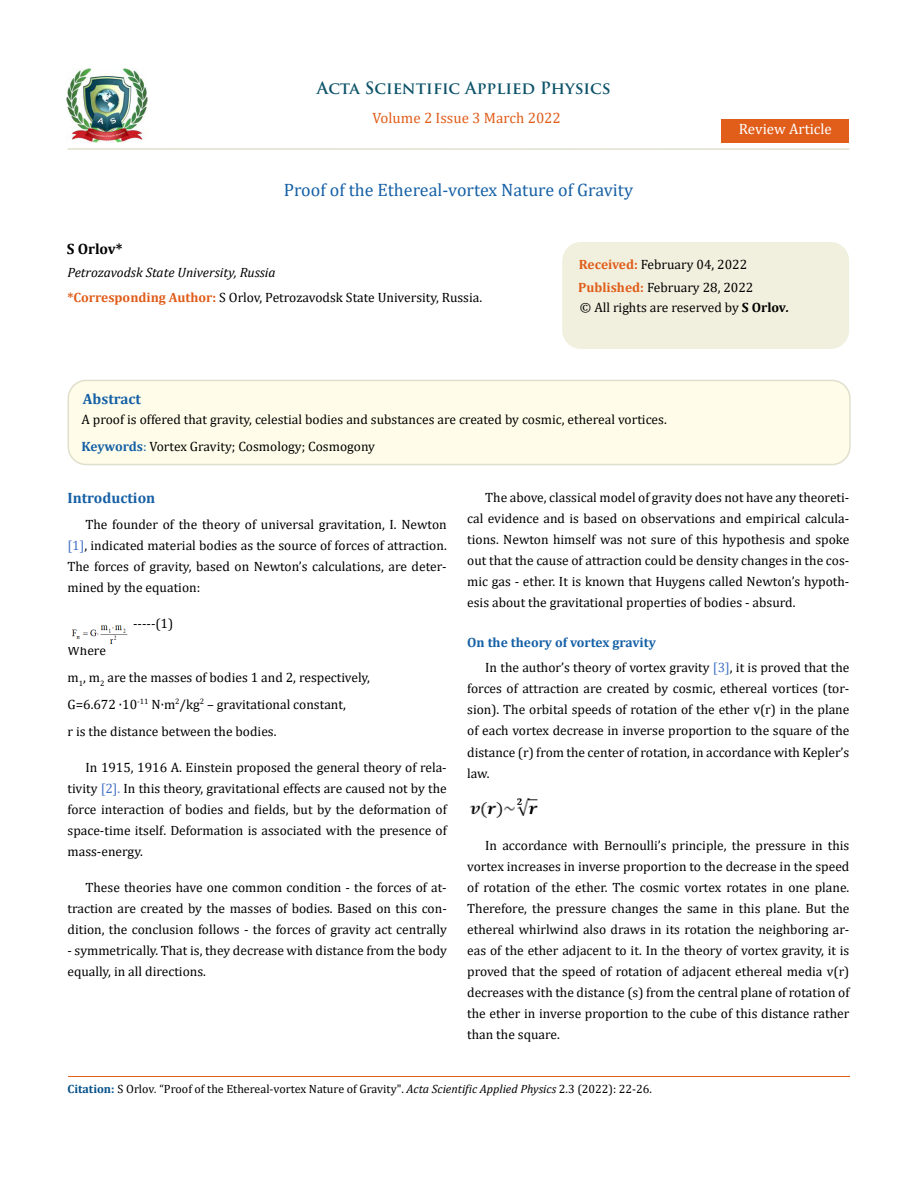
<style>
.page{position:relative;width:917px;height:1188px;background:#fff}
.page>*{position:absolute;margin:0;border:0;box-sizing:border-box;transform-origin:0 0}
.t1{font:18px "Cambria";color:#1560a6}
.t2{font:700 16.5px "Trajan Pro";color:#0e546a}
.t3{font:15px "Cambria";color:#e05d1a}
.t4{font:700 15px "Cambria";color:#1560a6}
.t5{font:15px "Cambria";color:#fff}
.t6{font:700 15px "Cambria";color:#000}
.t7{font:13.5px/21px "Cambria";color:#000}
.t8{font:12px "Cambria";color:#000}
.s1{font-style:italic}
.s2{font-weight:700;color:#e05d1a}
.s3{font-weight:700}
.s4{font-weight:700;font-style:italic}
.s5{font-weight:700;color:#1560a6}
.s6{color:#1560a6}
.s7{color:#4472c4}
.s8{font-weight:700;color:#035089}
</style>
<div class="page">
<img style="left:67px;top:68px;width:80px;height:74px">
<div style="left:721px;top:119px;width:128px;height:23px;background:#e05d1a"></div>
<div style="left:563px;top:243px;width:285px;height:105px;background:#f1f0de;border-radius:18px"></div>
<div style="left:562px;top:242px;width:287px;height:107px;border:2px solid #f1f0de;border-radius:18px"></div>
<div style="left:68px;top:380px;width:781px;height:85px;background:#fffde9;border-radius:18px"></div>
<div style="left:67px;top:380px;width:783px;height:85px;border:2px solid #e0dfcd;border-radius:18px"></div>
<img style="left:72px;top:625px;width:56px;height:19px">
<img style="left:469px;top:798px;width:69px;height:20px">
<hr style="left:68px;top:1076px;width:781px;height:1px;background:#e05d1a">
<hr style="left:67px;top:148px;width:782px;height:2px;background:#e0dfcd">
<p class="t2" style="left:317px;top:77px;width:295px">Acta Scientific Applied Physics</p>
<p class="t3" style="left:372px;top:109px;width:190px">Volume 2 Issue 3 March 2022</p>
<h1 class="t1" style="left:284px;top:180px;width:350px">Proof of the Ethereal-vortex Nature of Gravity</h1>
<p class="t5" style="left:739px;top:120px;width:94px">Review Article</p>
<p class="t6" style="left:67px;top:239px;width:57px">S Orlov*</p>
<p class="t7" style="left:67px;top:260px;width:416px;line-height:24.6px"><span class="s1">Petrozavodsk State University, Russia<br></span><span class="s2">*Corresponding Author:</span> S Orlov, Petrozavodsk State University, Russia.</p>
<p class="t7" style="left:578px;top:253px;width:177px;line-height:23px"><span class="s2">Received:</span> February 04, 2022<br><span class="s2">Published:</span> February 28, 2022</p>
<p class="t7" style="left:580px;top:297px;width:211px">© All rights are reserved by <span class="s3">S Orlov</span><span class="s4">.</span></p>
<p class="t4" style="left:83px;top:388px;width:60px">Abstract</p>
<p class="t7" style="left:81px;top:405px;width:586px;line-height:27px">A proof is offered that gravity, celestial bodies and substances are created by cosmic, ethereal vortices.<br><span class="s5">Keywords</span><span class="s6">:</span> Vortex Gravity; Cosmology; Cosmogony</p>
<p class="t4" style="left:67px;top:488px;width:89px">Introduction</p>
<p class="t7" style="left:67px;top:514px;width:381px;text-align:justify;text-indent:18px">The founder of the theory of universal gravitation, I. Newton <span class="s7">[1]</span>, indicated material bodies as the source of forces of attraction.<br>The forces of gravity, based on Newton’s calculations, are deter&shy;mined by the equation:</p>
<p class="t7" style="left:133px;top:613px;width:42px">-----(1)</p>
<p class="t7" style="left:67px;top:637px;width:304px;line-height:27px">Where<br>m<sub>1</sub>, m<sub>2</sub> are the masses of bodies 1 and 2, respectively, G=6.672 ∙10<sup>-11</sup> N∙m<sup>2</sup>/kg<sup>2</sup> – gravitational constant,<br>r is the distance between the bodies.</p>
<p class="t7" style="left:67px;top:757px;width:381px;text-align:justify;text-indent:18px">In 1915, 1916 A. Einstein proposed the general theory of rela&shy;tivity <span class="s7">[2].</span> In this theory, gravitational effects are caused not by the force interaction of bodies and fields, but by the deformation of space-time itself. Deformation is associated with the presence of mass-energy.</p>
<p class="t7" style="left:67px;top:877px;width:381px;text-align:justify;text-indent:18px">These theories have one common condition - the forces of at&shy;traction are created by the masses of bodies. Based on this con&shy;dition, the conclusion follows - the forces of gravity act centrally</p>
<p class="t7" style="left:67px;top:940px;width:381px">- symmetrically. That is, they decrease with distance from the body equally, in all directions.</p>
<p class="t7" style="left:467px;top:487px;width:384px;text-align:justify;text-indent:18px">The above, classical model of gravity does not have any theoreti&shy;cal evidence and is based on observations and empirical calcula&shy;tions. Newton himself was not sure of this hypothesis and spoke out that the cause of attraction could be density changes in the cos&shy;mic gas - ether. It is known that Huygens called Newton’s hypoth&shy;esis about the gravitational properties of bodies - absurd.</p>
<p class="t7" style="left:485px;top:630px;width:365px;line-height:25.5px;text-indent:-18px"><span class="s5">On the theory of vortex gravity<br></span>In the author’s theory of vortex gravity <span class="s7">[3]</span>, it is proved that the</p>
<p class="t7" style="left:467px;top:678px;width:384px;text-align:justify">forces of attraction are created by cosmic, ethereal vortices (tor&shy;sion). The orbital speeds of rotation of the ether v(r) in the plane of each vortex decrease in inverse proportion to the square of the distance (r) from the center of rotation, in accordance with Kepler’s law.</p>
<p class="t7" style="left:467px;top:834px;width:384px;text-align:justify;text-indent:18px">In accordance with Bernoulli’s principle, the pressure in this vortex increases in inverse proportion to the decrease in the speed of rotation of the ether. The cosmic vortex rotates in one plane.<br>Therefore, the pressure changes the same in this plane. But the ethereal whirlwind also draws in its rotation the neighboring ar&shy;eas of the ether adjacent to it. In the theory of vortex gravity, it is proved that the speed of rotation of adjacent ethereal media v(r) decreases with the distance (s) from the central plane of rotation of the ether in inverse proportion to the cube of this distance rather than the square.</p>
<p class="t8" style="left:68px;top:1082px;width:586px"><span class="s8">Citation:</span> S Orlov<span class="s1">.</span> “Proof of the Ethereal-vortex Nature of Gravity". <span class="s1">Acta Scientific Applied Physics</span> 2.3 (2022): 22-26.</p>
</div>
